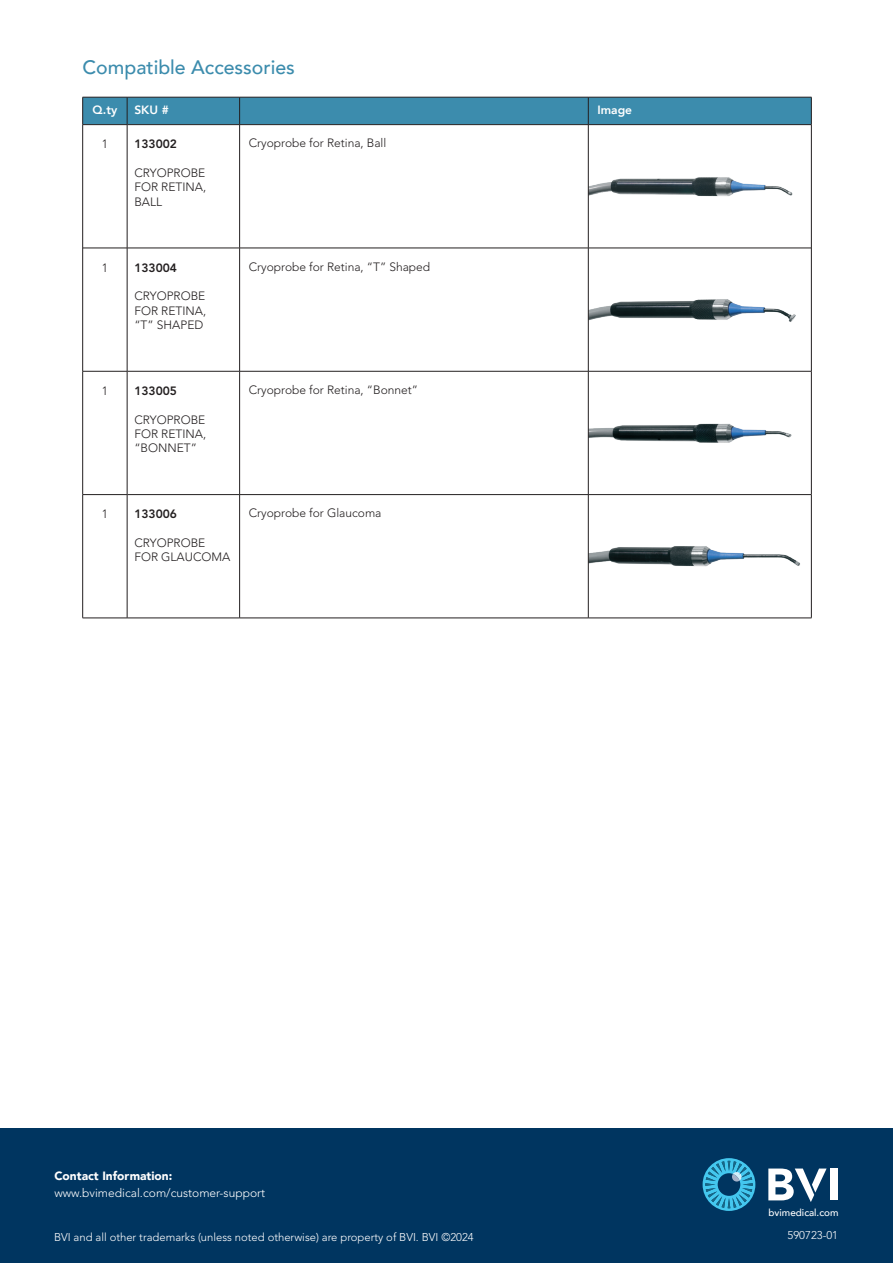
<style>
.page{position:relative;width:893px;height:1263px;background:#fff}
.page>*{position:absolute;margin:0;border:0;box-sizing:border-box;transform-origin:0 0}
.t1{font:500 19.5px "Avenir";color:#3c8cad}
.t2{font:300 12px/14.4px "Avenir LT Std";color:#231f20;text-align:justify}
.t3{font:300 12px "Avenir LT Std";color:#fff}
.t4{font:800 12px "Avenir LT Std";color:#231f20}
.t5{font:900 12px "Avenir";color:#fff}
.t6{font:800 12px "Avenir";color:#fff}
.t7{font:300 11.25px "Avenir LT Std";color:#fff}
.t8{font:500 9.9px "Avenir";color:#fff}
</style>
<div class="page">
<div style="left:0;top:1128px;width:893px;height:135px;background:#003560"></div>
<svg style="left:703px;top:1158px;width:52px;height:53px"></svg>
<div style="left:831px;top:1168px;width:7px;height:32px;background:#fff"></div>
<svg style="left:768px;top:1168px;width:59px;height:34px"></svg>
<img style="left:589px;top:177px;width:204px;height:20px">
<img style="left:589px;top:299px;width:207px;height:23px">
<img style="left:589px;top:546px;width:211px;height:21px">
<img style="left:589px;top:423px;width:203px;height:20px">
<svg style="left:83px;top:125px;width:505px;height:493px"></svg>
<hr style="left:239px;top:125px;width:1px;height:123px;background:#231f20">
<hr style="left:588px;top:125px;width:1px;height:123px;background:#231f20">
<hr style="left:83px;top:248px;width:44px;height:1px;background:#231f20">
<hr style="left:127px;top:248px;width:113px;height:1px;background:#231f20">
<hr style="left:239px;top:248px;width:1px;height:123px;background:#231f20">
<hr style="left:588px;top:248px;width:223px;height:1px;background:#231f20">
<hr style="left:588px;top:248px;width:1px;height:123px;background:#231f20">
<hr style="left:83px;top:371px;width:44px;height:1px;background:#231f20">
<hr style="left:127px;top:371px;width:113px;height:1px;background:#231f20">
<hr style="left:239px;top:371px;width:1px;height:123px;background:#231f20">
<hr style="left:588px;top:371px;width:223px;height:1px;background:#231f20">
<hr style="left:588px;top:371px;width:1px;height:123px;background:#231f20">
<hr style="left:83px;top:494px;width:44px;height:1px;background:#231f20">
<hr style="left:127px;top:494px;width:113px;height:1px;background:#231f20">
<hr style="left:239px;top:495px;width:1px;height:123px;background:#231f20">
<hr style="left:588px;top:494px;width:223px;height:1px;background:#231f20">
<hr style="left:588px;top:495px;width:1px;height:123px;background:#231f20">
<hr style="left:82px;top:618px;width:45px;height:1px;background:#231f20">
<hr style="left:127px;top:618px;width:113px;height:1px;background:#231f20">
<hr style="left:240px;top:618px;width:348px;height:1px;background:#231f20">
<hr style="left:588px;top:618px;width:223px;height:1px;background:#231f20">
<hr style="left:127px;top:125px;width:1px;height:123px;background:#231f20">
<hr style="left:127px;top:248px;width:1px;height:123px;background:#231f20">
<hr style="left:127px;top:371px;width:1px;height:124px;background:#231f20">
<hr style="left:127px;top:495px;width:1px;height:123px;background:#231f20">
<svg style="left:82px;top:97px;width:730px;height:28px;background:#3b86a5"></svg>
<hr style="left:82px;top:125px;width:1px;height:123px;background:#231f20">
<hr style="left:811px;top:125px;width:1px;height:123px;background:#231f20">
<hr style="left:82px;top:248px;width:1px;height:123px;background:#231f20">
<hr style="left:811px;top:248px;width:1px;height:123px;background:#231f20">
<hr style="left:82px;top:371px;width:1px;height:124px;background:#231f20">
<hr style="left:811px;top:371px;width:1px;height:124px;background:#231f20">
<hr style="left:82px;top:495px;width:1px;height:123px;background:#231f20">
<hr style="left:811px;top:495px;width:1px;height:123px;background:#231f20">
<hr style="left:240px;top:124px;width:348px;height:1px;background:#231f20">
<hr style="left:240px;top:248px;width:348px;height:1px;background:#231f20">
<hr style="left:240px;top:371px;width:348px;height:1px;background:#231f20">
<hr style="left:240px;top:494px;width:348px;height:1px;background:#231f20">
<h1 class="t1" style="left:82px;top:50px;width:214px">Compatible Accessories</h1>
<p class="t6" style="left:93px;top:100px;width:26px">Q.ty</p>
<p class="t6" style="left:134px;top:100px;width:36px">SKU #</p>
<p class="t6" style="left:597px;top:100px;width:36px">Image</p>
<p class="t2" style="left:102px;top:137px;width:8px">1</p>
<p class="t4" style="left:134px;top:137px;width:44px">133002</p>
<p class="t2" style="left:134px;top:166px;width:73px">CRYOPROBE FOR RETINA, BALL</p>
<p class="t2" style="left:249px;top:136px;width:139px">Cryoprobe for Retina, Ball</p>
<p class="t2" style="left:102px;top:260px;width:8px">1</p>
<p class="t4" style="left:134px;top:260px;width:44px">133004</p>
<p class="t2" style="left:134px;top:289px;width:73px">CRYOPROBE FOR RETINA, “T” SHAPED</p>
<p class="t2" style="left:249px;top:259px;width:183px">Cryoprobe for Retina, “T” Shaped</p>
<p class="t2" style="left:102px;top:384px;width:8px">1</p>
<p class="t4" style="left:134px;top:384px;width:44px">133005</p>
<p class="t2" style="left:134px;top:412px;width:73px">CRYOPROBE FOR RETINA, “BONNET”</p>
<p class="t2" style="left:249px;top:383px;width:171px">Cryoprobe for Retina, “Bonnet”</p>
<p class="t2" style="left:102px;top:507px;width:8px">1</p>
<p class="t4" style="left:134px;top:507px;width:44px">133006</p>
<p class="t2" style="left:134px;top:536px;width:98px">CRYOPROBE<br>FOR GLAUCOMA</p>
<p class="t2" style="left:249px;top:506px;width:134px">Cryoprobe for Glaucoma</p>
<p class="t5" style="left:54px;top:1166px;width:119px">Contact Information:</p>
<p class="t3" style="left:54px;top:1186px;width:212px">www.bvimedical.com/customer-support</p>
<p class="t7" style="left:54px;top:1230px;width:421px">BVI and all other trademarks (unless noted otherwise) are property of BVI. BVI ©2024</p>
<p class="t7" style="left:788px;top:1229px;width:52px">590723-01</p>
<p class="t8" style="left:769px;top:1204px;width:71px">bvimedical.com</p>
</div>
